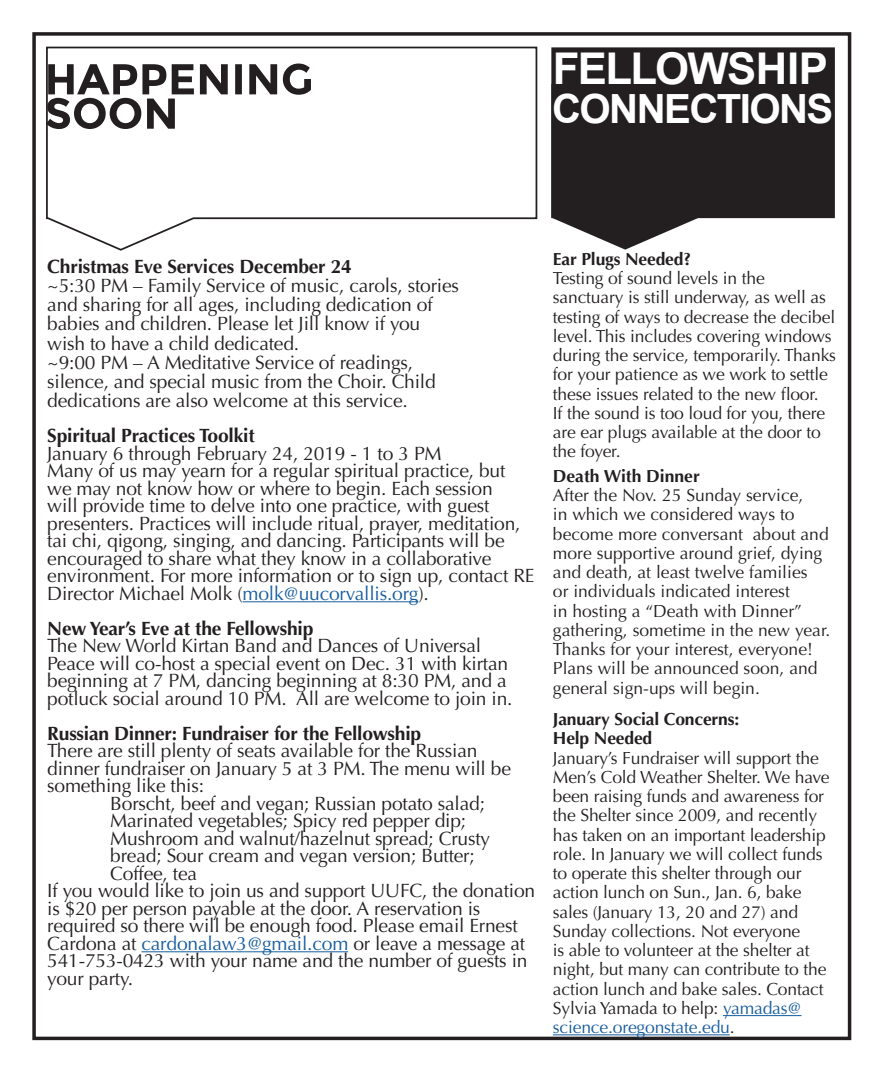
<style>
.page{position:relative;width:882px;height:1071px;background:#fff}
.page>*{position:absolute;margin:0;border:0;box-sizing:border-box;transform-origin:0 0}
.t1{font:700 43.75px "Arial";letter-spacing:-.04em;color:#fff}
.t2{font:700 40.25px "Arial";letter-spacing:-.04em;color:#fff}
.t3{font:19.25px/17.5px "Optima";letter-spacing:-.01em;color:#231f20}
.t4{font:700 19.25px "Optima";letter-spacing:-.01em;color:#231f20}
.body_head2{font:17.5px/19.2px "Optima";letter-spacing:-.01em;color:#231f20}
.body_head2-2{font:700 17.5px "Optima";letter-spacing:-.01em;color:#231f20}
.s1{color:#175d9e}
</style>
<div class="page">
<div style="left:32px;top:32px;width:819px;height:1008px;border:4px solid #231f20"></div>
<div style="left:551px;top:47px;width:284px;height:171px;background:#231f20"></div>
<svg style="left:551px;top:84px;width:148px;height:166px"></svg>
<svg style="left:46px;top:46px;width:492px;height:205px"></svg>
<svg style="left:46px;top:64px;width:265px;height:65px"></svg>
<hr style="left:243px;top:601px;width:175px;height:1px;background:#175d9e">
<hr style="left:141px;top:951px;width:207px;height:1px;background:#175d9e">
<div style="left:552px;top:94px;width:282px;height:54px;background:#231f20"></div>
<hr style="left:723px;top:1015px;width:79px;height:1px;background:#175d9e">
<hr style="left:553px;top:1034px;width:177px;height:1px;background:#175d9e">
<p class="t1" style="left:553px;top:40px;width:277px">FELLOWSHIP</p>
<p class="t2" style="left:552px;top:83px;width:283px">CONNECTIONS</p>
<p class="t4" style="left:47px;top:255px;width:306px">Christmas Eve Services December 24</p>
<p class="t3" style="left:47px;top:277px;width:413px">~5:30 PM – Family Service of music, carols, stories</p>
<p class="t3" style="left:47px;top:296px;width:387px">and sharing for all ages, including dedication of</p>
<p class="t3" style="left:47px;top:315px;width:375px">babies and children. Please let Jill know if you</p>
<p class="t3" style="left:47px;top:335px;width:254px">wish to have a child dedicated.</p>
<p class="t3" style="left:47px;top:354px;width:367px">~9:00 PM – A Meditative Service of readings,</p>
<p class="t3" style="left:47px;top:373px;width:390px">silence, and special music from the Choir. Child</p>
<p class="t3" style="left:47px;top:392px;width:362px">dedications are also welcome at this service.</p>
<p class="t4" style="left:47px;top:425px;width:209px">Spiritual Practices Toolkit</p>
<p class="t3" style="left:47px;top:445px;width:396px">January 6 through February 24, 2019 - 1 to 3 PM</p>
<p class="t3" style="left:47px;top:462px;width:489px">Many of us may yearn for a regular spiritual practice, but we may not know how or where to begin. Each session<br>will provide time to delve into one practice, with guest presenters. Practices will include ritual, prayer, meditation, tai chi, qigong, singing, and dancing. Participants will be encouraged to share what they know in a collaborative environment. For more information or to sign up, contact RE Director Michael Molk (<span class="s1">molk@uucorvallis.org</span>).</p>
<p class="t4" style="left:47px;top:617px;width:268px">New Year’s Eve at the Fellowship</p>
<p class="t3" style="left:47px;top:637px;width:467px">The New World Kirtan Band and Dances of Universal Peace will co-host a special event on Dec. 31 with kirtan beginning at 7 PM, dancing beginning at 8:30 PM, and a potluck social around 10 PM. All are welcome to join in.</p>
<p class="t4" style="left:47px;top:722px;width:375px">Russian Dinner: Fundraiser for the Fellowship</p>
<p class="t3" style="left:47px;top:742px;width:465px">There are still plenty of seats available for the Russian dinner fundraiser on January 5 at 3 PM. The menu will be something like this:</p>
<p class="t3" style="left:110px;top:795px;width:381px">Borscht, beef and vegan; Russian potato salad; Marinated vegetables; Spicy red pepper dip; Mushroom and walnut/hazelnut spread; Crusty bread; Sour cream and vegan version; Butter; Coffee, tea</p>
<p class="t3" style="left:47px;top:882px;width:489px">If you would like to join us and support UUFC, the donation is $20 per person payable at the door. A reservation is required so there will be enough food. Please email Ernest Cardona at <span class="s1">cardonalaw3@gmail.com</span> or leave a message at 541-753-0423 with your name and the number of guests in your party.</p>
<p class="body_head2-2" style="left:553px;top:249px;width:140px">Ear Plugs Needed?</p>
<p class="body_head2" style="left:553px;top:269px;width:285px">Testing of sound levels in the sanctuary is still underway, as well as testing of ways to decrease the decibel level. This includes covering windows during the service, temporarily. Thanks for your patience as we work to settle these issues related to the new floor.<br>If the sound is too loud for you, there are ear plugs available at the door to the foyer.</p>
<p class="body_head2-2" style="left:553px;top:466px;width:148px">Death With Dinner</p>
<p class="body_head2" style="left:553px;top:486px;width:279px">After the Nov. 25 Sunday service,<br>in which we considered ways to become more conversant about and more supportive around grief, dying and death, at least twelve families<br>or individuals indicated interest<br>in hosting a “Death with Dinner” gathering, sometime in the new year.<br>Thanks for your interest, everyone!<br>Plans will be announced soon, and general sign-ups will begin.</p>
<p class="body_head2-2" style="left:553px;top:709px;width:188px">January Social Concerns:</p>
<p class="body_head2-2" style="left:553px;top:728px;width:101px">Help Needed</p>
<p class="body_head2" style="left:553px;top:748px;width:278px">January’s Fundraiser will support the Men’s Cold Weather Shelter. We have been raising funds and awareness for the Shelter since 2009, and recently has taken on an important leadership role. In January we will collect funds to operate this shelter through our action lunch on Sun., Jan. 6, bake sales (January 13, 20 and 27) and Sunday collections. Not everyone<br>is able to volunteer at the shelter at night, but many can contribute to the action lunch and bake sales. Contact Sylvia Yamada to help: <span class="s1">yamadas@ science.oregonstate.edu</span>.</p>
</div>
